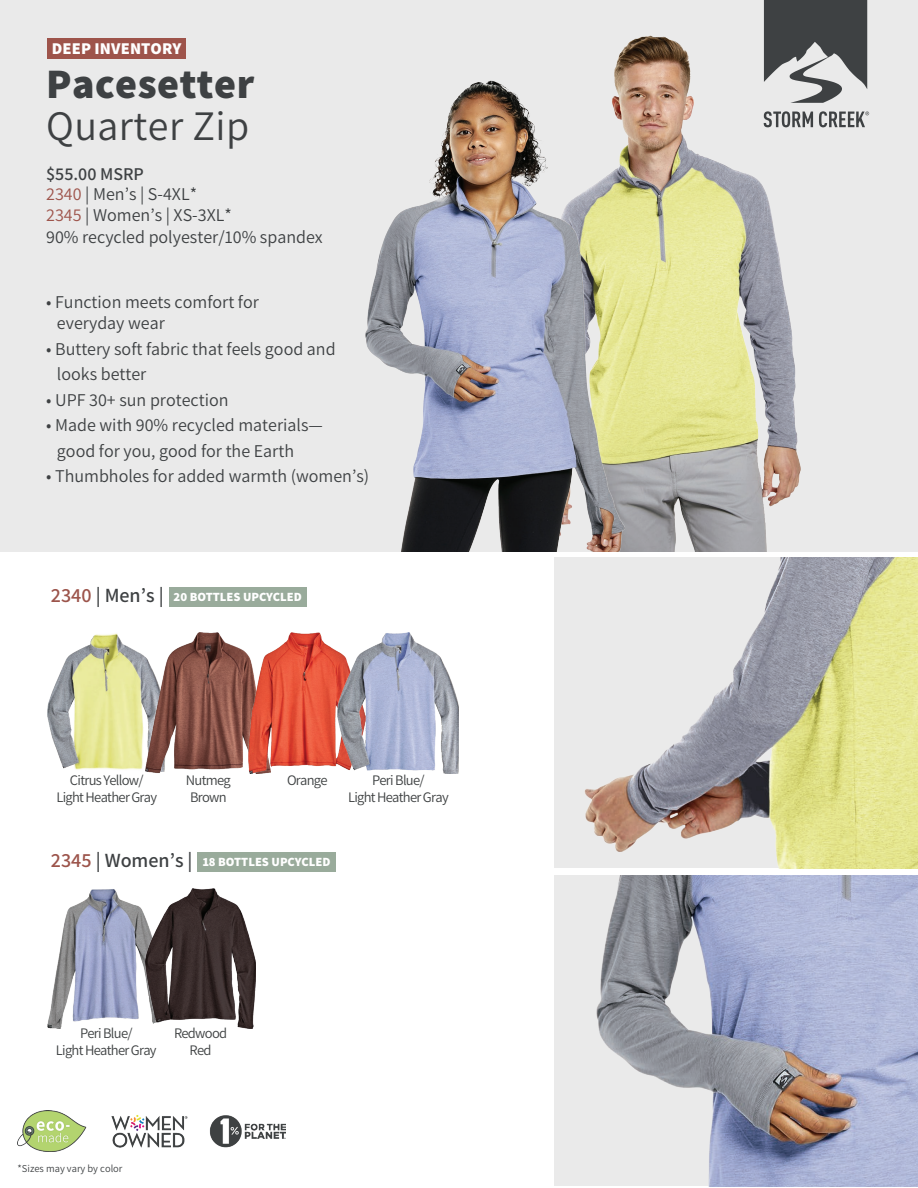
<style>
.page{position:relative;width:918px;height:1188px;background:#fff}
.page>*{position:absolute;margin:0;border:0;box-sizing:border-box;transform-origin:0 0}
.t1{font:800 42px "Assistant";letter-spacing:.01em;color:#3e4143}
.t2{font:42px "Assistant";letter-spacing:.01em;color:#3e4143}
.t3{font:600 20.1px "Assistant";color:#3e4143}
.t4{font:18px/21.6px "Assistant";color:#3e4143}
.t5{font:800 16.5px "Assistant";letter-spacing:.005em;color:#fff}
.t6{font:14.55px/17.4px "Assistant";letter-spacing:-.05em;color:#3e4142;text-align:center}
.t7{font:800 12.6px "Assistant";color:#fff}
.t8{font:10.5px "Assistant";color:#3e4143}
.s1{font-weight:600}
.s2{color:#9e544b}
.s3{color:#9c544b}
</style>
<div class="page">
<img style="left:555px;top:876px;width:362px;height:311px">
<img style="left:555px;top:558px;width:362px;height:311px">
<div style="left:0;top:0;width:918px;height:551px;background:#eaeaea"></div>
<img style="left:618px;top:0;width:252px;height:551px">
<img style="left:365px;top:57px;width:358px;height:494px">
<svg style="left:764px;top:0;width:103px;height:103px"></svg>
<svg style="left:764px;top:111px;width:49px;height:16px"></svg>
<svg style="left:819px;top:111px;width:50px;height:16px"></svg>
<img style="left:48px;top:633px;width:98px;height:139px">
<img style="left:146px;top:633px;width:103px;height:140px">
<img style="left:249px;top:633px;width:89px;height:140px">
<img style="left:338px;top:633px;width:121px;height:140px">
<img style="left:47px;top:889px;width:99px;height:140px">
<img style="left:146px;top:889px;width:109px;height:140px">
<div style="left:169px;top:587px;width:138px;height:20px;background:#99ab9b"></div>
<div style="left:198px;top:852px;width:138px;height:19px;background:#99ab9b"></div>
<img style="left:18px;top:1110px;width:267px;height:41px">
<div style="left:47px;top:38px;width:139px;height:20px;background:#9e544b"></div>
<p class="t5" style="left:52px;top:37px;width:131px">DEEP INVENTORY</p>
<h1 class="t1" style="left:46px;top:56px;width:210px">Pacesetter</h1>
<h1 class="t2" style="left:46px;top:98px;width:205px">Quarter Zip</h1>
<p class="t4" style="left:46px;top:164px;width:152px;line-height:19.5px"><span class="s1">$55.00 MSRP<br></span><span class="s2">2340</span> | Men’s | S-4XL*</p>
<p class="t4" style="left:46px;top:204px;width:278px"><span class="s2">2345</span> | Women’s | XS-3XL*<br>90% recycled polyester/10% spandex</p>
<p class="t4" style="left:57px;top:290px;width:203px;text-indent:-11px">• Function meets comfort for everyday wear</p>
<p class="t4" style="left:57px;top:335px;width:280px;line-height:25.5px;text-indent:-11px">• Buttery soft fabric that feels good and looks better</p>
<p class="t4" style="left:46px;top:388px;width:184px">• UPF 30+ sun protection</p>
<p class="t4" style="left:57px;top:412px;width:268px;line-height:25.5px;text-indent:-11px">• Made with 90% recycled materials— good for you, good for the Earth</p>
<p class="t4" style="left:46px;top:465px;width:325px">• Thumbholes for added warmth (women’s)</p>
<p class="t3" style="left:51px;top:582px;width:114px"><span class="s3">2340</span> | Men’s |</p>
<p class="t7" style="left:174px;top:588px;width:130px">20 BOTTLES UPCYCLED</p>
<p class="t6" style="left:56px;top:770px;width:102px">Citrus Yellow/<br>Light Heather Gray</p>
<p class="t6" style="left:186px;top:770px;width:46px;text-align:left">Nutmeg<br>Brown</p>
<p class="t6" style="left:287px;top:770px;width:42px">Orange</p>
<p class="t6" style="left:348px;top:770px;width:102px">Peri Blue/<br>Light Heather Gray</p>
<p class="t3" style="left:51px;top:846px;width:143px"><span class="s3">2345</span> | Women’s |</p>
<p class="t7" style="left:203px;top:853px;width:129px">18 BOTTLES UPCYCLED</p>
<p class="t6" style="left:56px;top:1023px;width:102px">Peri Blue/<br>Light Heather Gray</p>
<p class="t6" style="left:174px;top:1023px;width:55px">Redwood<br>Red</p>
<p class="t8" style="left:18px;top:1161px;width:106px">*Sizes may vary by color</p>
</div>
